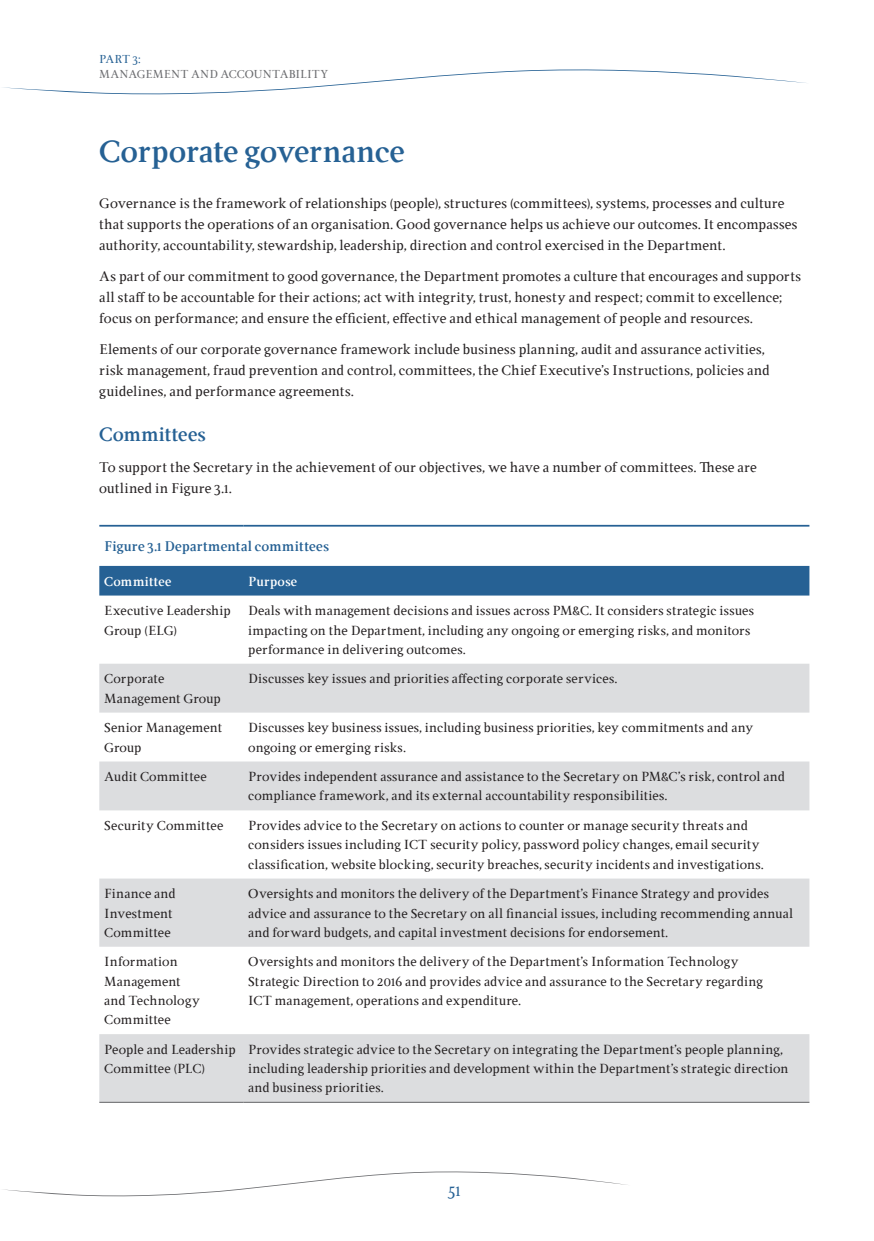
<style>
.page{position:relative;width:874px;height:1241px;background:#fff}
.page>*{position:absolute;margin:0;border:0;box-sizing:border-box;transform-origin:0 0}
.HEADING_LEVEL_1{font:700 33.25px "Ingleby";letter-spacing:-.01em;color:#266194}
.HEADING_LEVEL_2{font:700 21px "Ingleby";color:#266194}
.t1{font:17.5px "Ingleby";color:#266194}
.BODY_TEXT{font:14.88px/21px "Ingleby";letter-spacing:.005em;color:#231f20}
.FIGURE_TITLE{font:700 14.88px "Ingleby";letter-spacing:.015em;color:#266194}
.FINANCIAL_TABLE_BODY{font:14px/19.2px "Ingleby";letter-spacing:.01em;color:#231f20}
.YEAR_COLUMN_HEADING{font:700 14px "Ingleby";letter-spacing:.02em;color:#fff}
.t2{font:12.25px "Ingleby";letter-spacing:.01em;color:#6c6d70}
.t3{font:12.25px "Ingleby";color:#266194}
</style>
<div class="page">
<svg style="left:3px;top:69px;width:803px;height:26px"></svg>
<svg style="left:3px;top:1171px;width:624px;height:26px"></svg>
<div style="left:99px;top:566px;width:710px;height:29px;background:#266194"></div>
<svg style="left:99px;top:663px;width:710px;height:438px;fill:#dcdddf"></svg>
<hr style="left:99px;top:525px;width:144px;height:1px;background:#266194">
<hr style="left:243px;top:525px;width:566px;height:1px;background:#266194">
<hr style="left:99px;top:1101px;width:144px;height:1px;background:#636366">
<hr style="left:243px;top:1101px;width:566px;height:1px;background:#636366">
<p class="t3" style="left:99px;top:53px;width:43px">PART 3:</p>
<p class="t2" style="left:99px;top:67px;width:230px">MANAGEMENT AND ACCOUNTABILITY</p>
<p class="HEADING_LEVEL_1" style="left:99px;top:133px;width:307px">Corporate governance</p>
<p class="BODY_TEXT" style="left:99px;top:193px;width:699px">Governance is the framework of relationships (people), structures (committees), systems, processes and culture that supports the operations of an organisation. Good governance helps us achieve our outcomes. It encompasses authority, accountability, stewardship, leadership, direction and control exercised in the Department.</p>
<p class="BODY_TEXT" style="left:99px;top:266px;width:703px">As part of our commitment to good governance, the Department promotes a culture that encourages and supports all staff to be accountable for their actions; act with integrity, trust, honesty and respect; commit to excellence; focus on performance; and ensure the efficient, effective and ethical management of people and resources.</p>
<p class="BODY_TEXT" style="left:99px;top:338px;width:671px">Elements of our corporate governance framework include business planning, audit and assurance activities, risk management, fraud prevention and control, committees, the Chief Executive’s Instructions, policies and guidelines, and performance agreements.</p>
<p class="HEADING_LEVEL_2" style="left:99px;top:423px;width:108px">Committees</p>
<p class="BODY_TEXT" style="left:99px;top:456px;width:658px">To support the Secretary in the achievement of our objectives, we have a number of committees. These are outlined in Figure 3.1.</p>
<p class="FIGURE_TITLE" style="left:104px;top:538px;width:226px">Figure 3.1 Departmental committees</p>
<p class="YEAR_COLUMN_HEADING" style="left:104px;top:573px;width:69px">Committee</p>
<p class="YEAR_COLUMN_HEADING" style="left:248px;top:573px;width:50px">Purpose</p>
<p class="FINANCIAL_TABLE_BODY" style="left:104px;top:601px;width:128px">Executive Leadership<br>Group (ELG)</p>
<p class="FINANCIAL_TABLE_BODY" style="left:248px;top:601px;width:507px">Deals with management decisions and issues across PM&amp;C. It considers strategic issues impacting on the Department, including any ongoing or emerging risks, and monitors performance in delivering outcomes.</p>
<p class="FINANCIAL_TABLE_BODY" style="left:104px;top:669px;width:118px">Corporate<br>Management Group</p>
<p class="FINANCIAL_TABLE_BODY" style="left:248px;top:669px;width:370px">Discusses key issues and priorities affecting corporate services.</p>
<p class="FINANCIAL_TABLE_BODY" style="left:104px;top:718px;width:119px">Senior Management<br>Group</p>
<p class="FINANCIAL_TABLE_BODY" style="left:248px;top:718px;width:506px">Discusses key business issues, including business priorities, key commitments and any ongoing or emerging risks.</p>
<p class="FINANCIAL_TABLE_BODY" style="left:104px;top:767px;width:104px">Audit Committee</p>
<p class="FINANCIAL_TABLE_BODY" style="left:248px;top:767px;width:538px">Provides independent assurance and assistance to the Secretary on PM&amp;C’s risk, control and compliance framework, and its external accountability responsibilities.</p>
<p class="FINANCIAL_TABLE_BODY" style="left:104px;top:815px;width:121px">Security Committee</p>
<p class="FINANCIAL_TABLE_BODY" style="left:248px;top:815px;width:516px">Provides advice to the Secretary on actions to counter or manage security threats and considers issues including ICT security policy, password policy changes, email security classification, website blocking, security breaches, security incidents and investigations.</p>
<p class="FINANCIAL_TABLE_BODY" style="left:104px;top:884px;width:73px">Finance and<br>Investment<br>Committee</p>
<p class="FINANCIAL_TABLE_BODY" style="left:248px;top:884px;width:546px">Oversights and monitors the delivery of the Department’s Finance Strategy and provides advice and assurance to the Secretary on all financial issues, including recommending annual and forward budgets, and capital investment decisions for endorsement.</p>
<p class="FINANCIAL_TABLE_BODY" style="left:104px;top:952px;width:97px">Information<br>Management and Technology<br>Committee</p>
<p class="FINANCIAL_TABLE_BODY" style="left:248px;top:952px;width:516px">Oversights and monitors the delivery of the Department’s Information Technology<br>Strategic Direction to 2016 and provides advice and assurance to the Secretary regarding<br>ICT management, operations and expenditure.</p>
<p class="FINANCIAL_TABLE_BODY" style="left:104px;top:1039px;width:133px">People and Leadership<br>Committee (PLC)</p>
<p class="FINANCIAL_TABLE_BODY" style="left:248px;top:1039px;width:541px">Provides strategic advice to the Secretary on integrating the Department’s people planning, including leadership priorities and development within the Department’s strategic direction and business priorities.</p>
<p class="t1" style="left:447px;top:1180px;width:14px">51</p>
</div>
